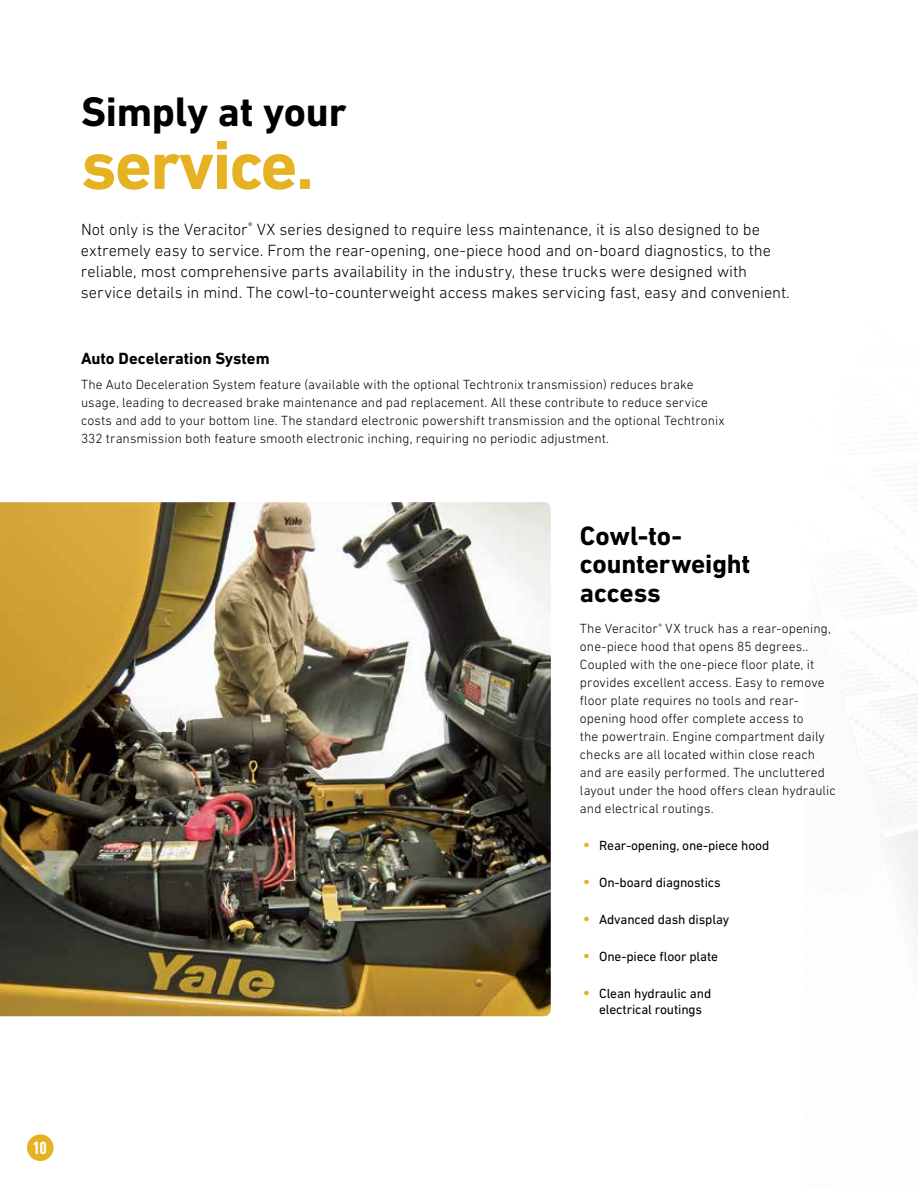
<style>
.page{position:relative;width:918px;height:1188px;background:#fff}
.page>*{position:absolute;margin:0;border:0;box-sizing:border-box;transform-origin:0 0}
.t1{font:700 70.5px "DIN Next LT Pro";letter-spacing:-.025em;color:#e6b222}
.t2{font:700 42px "DIN Next LT Pro";letter-spacing:-.005em;color:#000}
.t3{font:700 27px/28.5px "DIN Next LT Pro";letter-spacing:-.01em;color:#000}
.t4{font:700 condensed 18px "DIN Next LT Pro";color:#fff}
.t5{font:300 16.5px/21px "DIN Next LT Pro";letter-spacing:-.005em;color:#000}
.t6{font:700 16.5px "DIN Next LT Pro";color:#000}
.t7{font:300 13.5px/18px "DIN Next LT Pro";letter-spacing:.005em;color:#000}
.t8{font:13.5px/16.2px "DIN Next LT Pro";letter-spacing:-.01em;color:#000;text-align:center}
.s1{font-weight:300;font-size:19.5px;color:#e6b222}
</style>
<div class="page">
<div style="left:27px;top:1134px;width:27px;height:27px;background:#e6b222;border-radius:50%"></div>
<img style="left:0;top:502px;width:551px;height:514px">
<h2 class="t2" style="left:81px;top:87px;width:267px">Simply at your</h2>
<h1 class="t1" style="left:81px;top:124px;width:235px">service.</h1>
<p class="t5" style="left:81px;top:219px;width:710px">Not only is the Veracitor<sup>®</sup> VX series designed to require less maintenance, it is also designed to be extremely easy to service. From the rear-opening, one-piece hood and on-board diagnostics, to the reliable, most comprehensive parts availability in the industry, these trucks were designed with service details in mind. The cowl-to-counterweight access makes servicing fast, easy and convenient.</p>
<p class="t6" style="left:81px;top:349px;width:190px">Auto Deceleration System</p>
<p class="t7" style="left:81px;top:375px;width:645px">The Auto Deceleration System feature (available with the optional Techtronix transmission) reduces brake usage, leading to decreased brake maintenance and pad replacement. All these contribute to reduce service costs and add to your bottom line. The standard electronic powershift transmission and the optional Techtronix 332 transmission both feature smooth electronic inching, requiring no periodic adjustment.</p>
<h3 class="t3" style="left:580px;top:521px;width:172px">Cowl-to&shy;counterweight access</h3>
<p class="t7" style="left:580px;top:619px;width:257px">The Veracitor<sup>®</sup> VX truck has a rear-opening, one-piece hood that opens 85 degrees..<br>Coupled with the one-piece floor plate, it provides excellent access. Easy to remove floor plate requires no tools and rear&shy;opening hood offer complete access to<br>the powertrain. Engine compartment daily checks are all located within close reach and are easily performed. The uncluttered layout under the hood offers clean hydraulic and electrical routings.</p>
<p class="t8" style="left:583px;top:837px;width:188px"><span class="s1">•</span> Rear-opening, one-piece hood</p>
<p class="t8" style="left:583px;top:874px;width:140px"><span class="s1">•</span> On-board diagnostics</p>
<p class="t8" style="left:583px;top:911px;width:148px"><span class="s1">•</span> Advanced dash display</p>
<p class="t8" style="left:583px;top:948px;width:137px"><span class="s1">•</span> One-piece floor plate</p>
<p class="t8" style="left:583px;top:985px;width:130px"><span class="s1">•</span> Clean hydraulic and electrical routings</p>
<h3 class="t4" style="left:33px;top:1138px;width:16px">10</h3>
</div>
